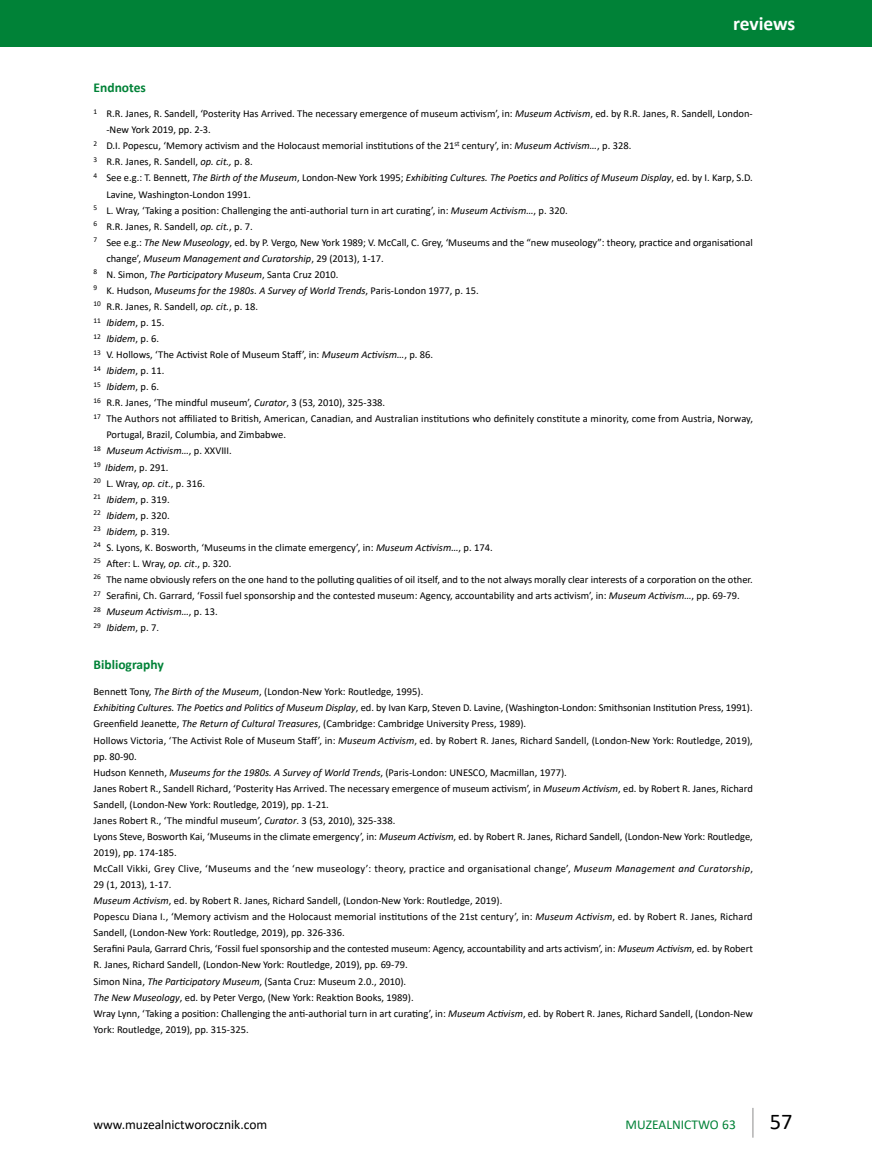
<style>
.page{position:relative;width:872px;height:1170px;background:#fff}
.page>*{position:absolute;margin:0;border:0;box-sizing:border-box;transform-origin:0 0}
.t1{font:22.5px "Calibri";color:#000}
.t2{font:700 19.5px "Calibri";letter-spacing:-.005em;color:#fff}
.t3{font:13.5px "Calibri";color:#000}
.t4{font:700 13.5px "Calibri";color:#008237}
.t5{font:13.5px "Calibri";color:#008237}
.t6{font:10.5px/16px "Calibri";color:#000}
.t7{font:italic 10.5px "Calibri";color:#000}
.s1{font-style:italic}
.s2{font-style:normal}
.s3{font-family:"Times New Roman";font-style:normal}
</style>
<div class="page">
<hr style="left:752px;top:1107px;width:1px;height:30px;background:#b3b2b2">
<div style="left:0;top:0;width:872px;height:47px;background:#008237"></div>
<h2 class="t2" style="left:733px;top:10px;width:64px">reviews</h2>
<p class="t4" style="left:94px;top:78px;width:54px">Endnotes</p>
<p class="t6" style="left:94px;top:105px;width:661px"><sup>1</sup> R.R. Janes, R. Sandell, ‘Posterity Has Arrived. The necessary emergence of museum activism’, in: <span class="s1">Museum Activism</span>, ed. by R.R. Janes, R. Sandell, London-</p>
<p class="t6" style="left:106px;top:121px;width:106px">-New York 2019, pp. 2-3.</p>
<p class="t6" style="left:94px;top:137px;width:539px"><sup>2</sup> D.I. Popescu, ‘Memory activism and the Holocaust memorial institutions of the 21<sup>st</sup> century’, in: <span class="s1">Museum Activism…</span>, p. 328.</p>
<p class="t6" style="left:94px;top:154px;width:161px"><sup>3</sup> R.R. Janes, R. Sandell, <span class="s1">op. cit.,</span> p. 8.</p>
<p class="t7" style="left:94px;top:171px;width:661px"><sup>4</sup> <span class="s2">See e.g.: T. Bennett,</span> The Birth of the Museum<span class="s2">, London-New York 1995;</span> Exhibiting Cultures. The Poetics and Politics of Museum Display<span class="s2">, ed. by I. Karp, S.D.</span></p>
<p class="t6" style="left:106px;top:186px;width:146px">Lavine, Washington-London 1991.</p>
<p class="t6" style="left:94px;top:202px;width:475px"><sup>5</sup> L. Wray, ‘Taking a position: Challenging the anti-authorial turn in art curating’, in: <span class="s1">Museum Activism…</span>, p. 320.</p>
<p class="t6" style="left:94px;top:218px;width:161px"><sup>6</sup> R.R. Janes, R. Sandell, <span class="s1">op. cit.</span>, p. 7.</p>
<p class="t6" style="left:94px;top:234px;width:660px"><sup>7</sup> See e.g.: <span class="s1">The New Museology</span>, ed. by P. Vergo, New York 1989; V. McCall, C. Grey, ‘Museums and the “new museology”: theory, practice and organisational</p>
<p class="t7" style="left:106px;top:251px;width:279px"><span class="s2">change’,</span> Museum Management and Curatorship<span class="s2">, 29 (2013), 1-17.</span></p>
<p class="t6" style="left:94px;top:266px;width:246px"><sup>8</sup> N. Simon, <span class="s1">The Participatory Museum</span>, Santa Cruz 2010.</p>
<p class="t7" style="left:94px;top:283px;width:387px"><sup>9</sup> <span class="s2">K. Hudson,</span> Museums for the 1980s. A Survey of World Trends<span class="s2">, Paris-London 1977, p. 15.</span></p>
<p class="t6" style="left:94px;top:298px;width:166px"><sup>10</sup> R.R. Janes, R. Sandell, <span class="s1">op. cit.</span>, p. 18.</p>
<p class="t7" style="left:94px;top:315px;width:72px"><sup>11</sup> Ibidem<span class="s2">, p. 15.</span></p>
<p class="t7" style="left:94px;top:331px;width:67px"><sup>12</sup> Ibidem<span class="s2">, p. 6.</span></p>
<p class="t6" style="left:94px;top:346px;width:341px"><sup>13</sup> V. Hollows, ‘The Activist Role of Museum Staff’, in: <span class="s1">Museum Activism…</span>, p. 86.</p>
<p class="t7" style="left:94px;top:363px;width:72px"><sup>14</sup> Ibidem<span class="s2">, p. 11.</span></p>
<p class="t7" style="left:94px;top:379px;width:67px"><sup>15</sup> Ibidem<span class="s2">, p. 6.</span></p>
<p class="t6" style="left:94px;top:394px;width:293px"><sup>16</sup> R.R. Janes, ‘The mindful museum’, <span class="s1">Curator</span>, 3 (53, 2010), 325-338.</p>
<p class="t6" style="left:94px;top:410px;width:661px"><sup>17</sup> The Authors not affiliated to British, American, Canadian, and Australian institutions who definitely constitute a minority, come from Austria, Norway,</p>
<p class="t6" style="left:106px;top:426px;width:181px">Portugal, Brazil, Columbia, and Zimbabwe.</p>
<p class="t7" style="left:94px;top:443px;width:140px"><sup>18</sup> Museum Activism…<span class="s2">, p. XXVIII.</span></p>
<p class="t6" style="left:94px;top:458px;width:76px"><sup>19</sup> <span class="s1">Ibidem</span>, p. 291.</p>
<p class="t6" style="left:94px;top:475px;width:113px"><sup>20</sup> L. Wray, <span class="s1">op. cit</span>., p. 316.</p>
<p class="t6" style="left:94px;top:491px;width:78px"><sup>21</sup> <span class="s1">Ibidem</span>, p. 319.</p>
<p class="t6" style="left:94px;top:507px;width:78px"><sup>22</sup> <span class="s1">Ibidem</span>, p. 320.</p>
<p class="t7" style="left:94px;top:524px;width:78px"><sup>23</sup> Ibidem, <span class="s2">p. 319.</span></p>
<p class="t6" style="left:94px;top:539px;width:401px"><sup>24</sup> S. Lyons, K. Bosworth, ‘Museums in the climate emergency’, in: <span class="s1">Museum Activism…</span>, p. 174.</p>
<p class="t6" style="left:94px;top:555px;width:139px"><sup>25</sup> After: L. Wray, <span class="s1">op. cit</span>., p. 320.</p>
<p class="t6" style="left:94px;top:571px;width:660px"><sup>26</sup> The name obviously refers on the one hand to the polluting qualities of oil itself, and to the not always morally clear interests of a corporation on the other.</p>
<p class="t6" style="left:94px;top:587px;width:647px"><sup>27</sup> Serafini, Ch. Garrard, ‘Fossil fuel sponsorship and the contested museum: Agency, accountability and arts activism’, in: <span class="s1">Museum Activism…</span>, pp. 69-79.</p>
<p class="t7" style="left:94px;top:604px;width:126px"><sup>28</sup> Museum Activism…<span class="s2">, p. 13.</span></p>
<p class="t7" style="left:94px;top:620px;width:67px"><sup>29</sup> Ibidem<span class="s2">, p. 7</span><span class="s3">.</span></p>
<p class="t4" style="left:94px;top:654px;width:72px">Bibliography</p>
<p class="t6" style="left:94px;top:683px;width:661px">Bennett Tony, <span class="s1">The Birth of the Museum</span>, (London-New York: Routledge, 1995).<br><span class="s1">Exhibiting Cultures. The Poetics and Politics of Museum Display</span>, ed. by Ivan Karp, Steven D. Lavine, (Washington-London: Smithsonian Institution Press, 1991).<br>Greenfield Jeanette, <span class="s1">The Return of Cultural Treasures</span>, (Cambridge: Cambridge University Press, 1989).<br>Hollows Victoria, ‘The Activist Role of Museum Staff’, in: <span class="s1">Museum Activism</span>, ed. by Robert R. Janes, Richard Sandell, (London-New York: Routledge, 2019), pp. 80-90.<br>Hudson Kenneth, <span class="s1">Museums for the 1980s. A Survey of World Trends</span>, (Paris-London: UNESCO, Macmillan, 1977).<br>Janes Robert R., Sandell Richard, ‘Posterity Has Arrived. The necessary emergence of museum activism’, in <span class="s1">Museum Activism</span>, ed. by Robert R. Janes, Richard Sandell, (London-New York: Routledge, 2019), pp. 1-21.<br>Janes Robert R., ‘The mindful museum’, <span class="s1">Curator</span>. 3 (53, 2010), 325-338.<br>Lyons Steve, Bosworth Kai, ‘Museums in the climate emergency’, in: <span class="s1">Museum Activism</span>, ed. by Robert R. Janes, Richard Sandell, (London-New York: Routledge, 2019), pp. 174-185.<br>McCall Vikki, Grey Clive, ‘Museums and the ‘new museology’: theory, practice and organisational change’, <span class="s1">Museum Management and Curatorship</span>, 29 (1, 2013), 1-17.<br><span class="s1">Museum Activism</span>, ed. by Robert R. Janes, Richard Sandell, (London-New York: Routledge, 2019).<br>Popescu Diana I., ‘Memory activism and the Holocaust memorial institutions of the 21st century’, in: <span class="s1">Museum Activism</span>, ed. by Robert R. Janes, Richard Sandell, (London-New York: Routledge, 2019), pp. 326-336.<br>Serafini Paula, Garrard Chris, ‘Fossil fuel sponsorship and the contested museum: Agency, accountability and arts activism’, in: <span class="s1">Museum Activism</span>, ed. by Robert R. Janes, Richard Sandell, (London-New York: Routledge, 2019), pp. 69-79.<br>Simon Nina, <span class="s1">The Participatory Museum</span>, (Santa Cruz: Museum 2.0., 2010).<br><span class="s1">The New Museology</span>, ed. by Peter Vergo, (New York: Reaktion Books, 1989).<br>Wray Lynn, ‘Taking a position: Challenging the anti-authorial turn in art curating’, in: <span class="s1">Museum Activism</span>, ed. by Robert R. Janes, Richard Sandell, (London-New York: Routledge, 2019), pp. 315-325.</p>
<p class="t3" style="left:94px;top:1114px;width:175px">www.muzealnictworocznik.com</p>
<p class="t5" style="left:625px;top:1114px;width:112px">MUZEALNICTWO 63</p>
<h1 class="t1" style="left:770px;top:1105px;width:24px">57</h1>
</div>
